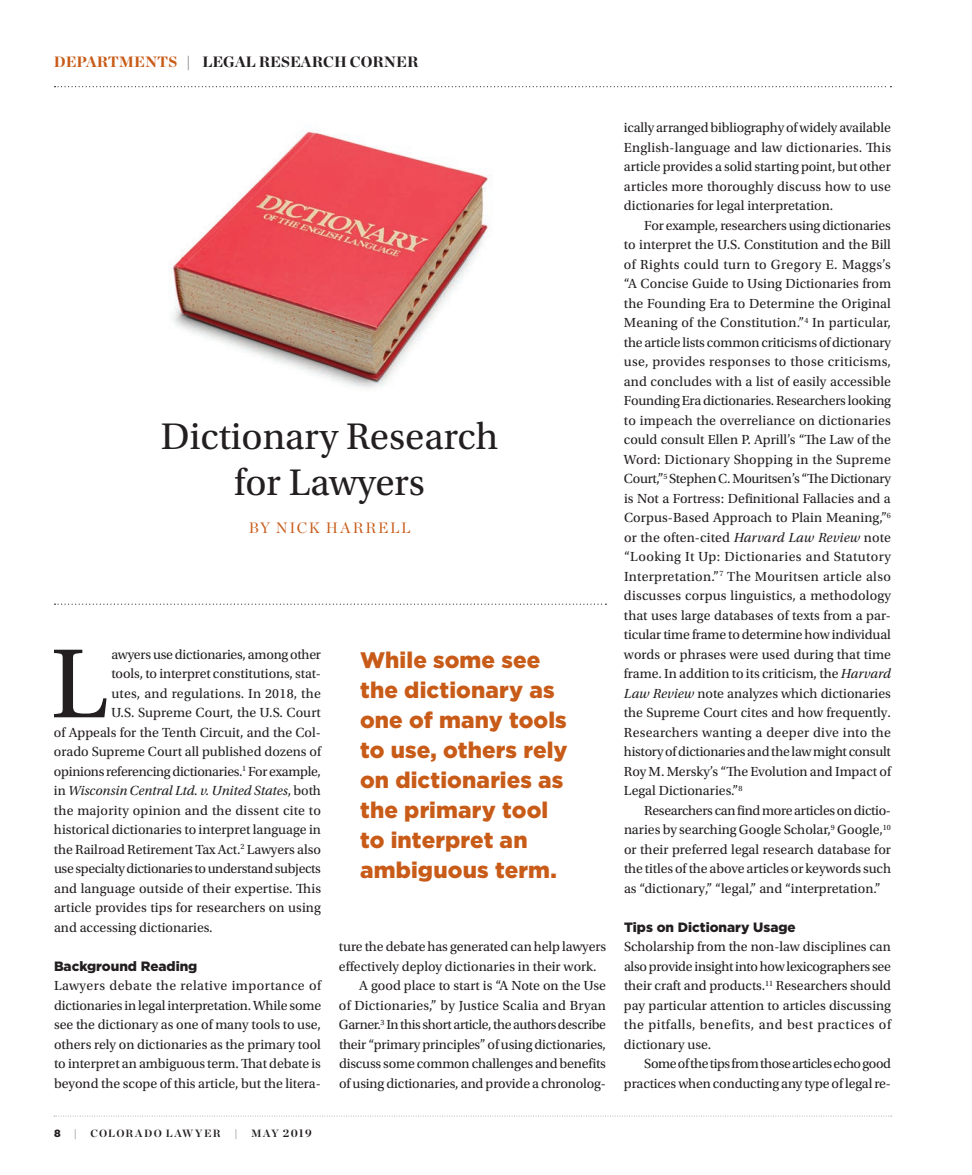
<style>
.page{position:relative;width:972px;height:1175px;background:#fff}
.page>*{position:absolute;margin:0;border:0;box-sizing:border-box;transform-origin:0 0}
.Body_IntroPar{font:103.5px "Utopia Std";color:#231f20}
.Headline{font:39px/46.5px "Utopia Std";color:#231f20;text-align:center}
.Pullquote{font:900 22.5px/30px "Gotham";letter-spacing:.005em;color:#c85b18}
.t1{font:900 15px "Chronicle Display";color:#231f20}
.Byline{font:15px "Chronicle Display";letter-spacing:.125em;color:#c85b18}
.Body_Text{font:13.8px/19.5px "Utopia Std";color:#231f20;text-align:justify}
.Body_IntroPar-2{font:13.8px "Utopia Std";color:#231f20}
.Body_Text-2{font:13.8px/19.5px "Utopia Std";letter-spacing:-.02em;color:#231f20;text-align:right}
.Body_IntroPar-3{font:13.8px "Utopia Std";letter-spacing:-.02em;color:#231f20}
.Body_IntroPar-4{font:13.8px "Utopia Std";letter-spacing:-.025em;color:#231f20}
.Body_IntroPar-5{font:italic 13.8px "Utopia Std";letter-spacing:-.005em;color:#231f20}
.Body_IntroPar-6{font:13.8px "Utopia Std";letter-spacing:.02em;color:#231f20}
.Body_Subhead{font:900 13.5px "Gotham";color:#231f20}
.t2{font:700 11.25px "Chronicle Display";color:#231f20}
.t3{font:700 10.5px "Chronicle Display";letter-spacing:.12em;color:#231f20}
.t4{font:900 10.5px "Gotham";color:#231f20}
.s1{color:#c85b18}
.s2{font-style:normal}
.s3{font-size:10.5px}
.s4{font-style:italic}
</style>
<div class="page">
<svg style="left:54px;top:1115px;width:838px;height:1px"></svg>
<svg style="left:55px;top:86px;width:836px;height:1px"></svg>
<svg style="left:55px;top:603px;width:551px;height:1px"></svg>
<img style="left:171px;top:130px;width:321px;height:259px">
<p class="t1" style="left:177px;top:48px;width:103px">| SUB TITLE</p>
<p class="t1" style="left:54px;top:49px;width:366px"><span class="s1">DEPARTMENTS</span> | LEGAL RESEARCH CORNER</p>
<p class="Headline" style="left:161px;top:413px;width:339px">Dictionary Research for Lawyers</p>
<p class="Byline" style="left:249px;top:516px;width:163px">BY NICK HARRELL</p>
<p class="Body_IntroPar" style="left:51px;top:628px;width:58px">L</p>
<p class="Body_IntroPar-2" style="left:111px;top:647px;width:211px">awyers use dictionaries, among other</p>
<p class="Body_IntroPar-2" style="left:111px;top:666px;width:211px">tools, to interpret constitutions, stat-</p>
<p class="Body_IntroPar-6" style="left:111px;top:686px;width:211px">utes, and regulations. In 2018, the</p>
<p class="Body_IntroPar-2" style="left:111px;top:705px;width:211px">U.S. Supreme Court, the U.S. Court</p>
<p class="Body_IntroPar-2" style="left:54px;top:725px;width:268px">of Appeals for the Tenth Circuit, and the Col-</p>
<p class="Body_IntroPar-2" style="left:54px;top:744px;width:269px">orado Supreme Court all published dozens of</p>
<p class="Body_IntroPar-3" style="left:54px;top:764px;width:268px">opinions referencing dictionaries.<sup>1</sup> For example,</p>
<p class="Body_IntroPar-5" style="left:54px;top:783px;width:268px"><span class="s2">in</span> Wisconsin Central Ltd. v. United States<span class="s2">, both</span></p>
<p class="Body_IntroPar-2" style="left:54px;top:803px;width:269px">the majority opinion and the dissent cite to</p>
<p class="Body_IntroPar-2" style="left:54px;top:822px;width:269px">historical dictionaries to interpret language in</p>
<p class="Body_IntroPar-2" style="left:54px;top:842px;width:268px">the Railroad Retirement Tax Act.<sup>2</sup> Lawyers also</p>
<p class="Body_IntroPar-4" style="left:54px;top:861px;width:268px">use specialty dictionaries to understand subjects</p>
<p class="Body_IntroPar-2" style="left:54px;top:881px;width:269px">and language outside of their expertise. This</p>
<p class="Body_IntroPar-2" style="left:54px;top:900px;width:268px">article provides tips for researchers on using</p>
<p class="Body_IntroPar-2" style="left:54px;top:920px;width:160px">and accessing dictionaries.</p>
<p class="Body_Subhead" style="left:54px;top:956px;width:145px">Background Reading</p>
<p class="Body_Text" style="left:54px;top:976px;width:269px">Lawyers debate the relative importance of dictionaries in legal interpretation. While some see the dictionary as one of many tools to use, others rely on dictionaries as the primary tool to interpret an ambiguous term. That debate is beyond the scope of this article, but the litera-</p>
<p class="t4" style="left:54px;top:1126px;width:8px">8</p>
<p class="t3" style="left:74px;top:1125px;width:5px">|</p>
<p class="t3" style="left:90px;top:1125px;width:132px">COLORADO LAWYER</p>
<p class="t3" style="left:235px;top:1125px;width:5px">|</p>
<p class="t2" style="left:251px;top:1124px;width:62px"><span class="s3">MAY</span> 2019</p>
<p class="Pullquote" style="left:360px;top:644px;width:209px">While some see the dictionary as one of many tools to use, others rely on dictionaries as the primary tool to interpret an ambiguous term.</p>
<p class="Body_Text" style="left:339px;top:937px;width:269px">ture the debate has generated can help lawyers effectively deploy dictionaries in their work.</p>
<p class="Body_Text" style="left:339px;top:976px;width:269px;text-indent:20px">A good place to start is “A Note on the Use of Dictionaries,” by Justice Scalia and Bryan Garner.<sup>3</sup> In this short article, the authors describe their “primary principles” of using dictionaries, discuss some common challenges and benefits of using dictionaries, and provide a chronolog-</p>
<p class="Body_Text" style="left:624px;top:118px;width:269px">ically arranged bibliography of widely available English-language and law dictionaries. This article provides a solid starting point, but other articles more thoroughly discuss how to use dictionaries for legal interpretation.</p>
<p class="Body_Text" style="left:624px;top:215px;width:269px;text-indent:20px">For example, researchers using dictionaries to interpret the U.S. Constitution and the Bill of Rights could turn to Gregory E. Maggs’s “A Concise Guide to Using Dictionaries from the Founding Era to Determine the Original Meaning of the Constitution.”<sup>4</sup> In particular, the article lists common criticisms of dictionary use, provides responses to those criticisms, and concludes with a list of easily accessible Founding Era dictionaries. Researchers looking to impeach the overreliance on dictionaries could consult Ellen P. Aprill’s “The Law of the Word: Dictionary Shopping in the Supreme Court,”<sup>5</sup> Stephen C. Mouritsen’s “The Dictionary is Not a Fortress: Definitional Fallacies and a Corpus-Based Approach to Plain Meaning,”<sup>6 </sup>or the often-cited <span class="s4">Harvard Law Review</span> note “Looking It Up: Dictionaries and Statutory Interpretation.”<sup>7</sup> The Mouritsen article also discusses corpus linguistics, a methodology that uses large databases of texts from a par&shy;ticular time frame to determine how individual words or phrases were used during that time frame. In addition to its criticism, the <span class="s4">Harvard Law Review</span> note analyzes which dictionaries the Supreme Court cites and how frequently.<br>Researchers wanting a deeper dive into the history of dictionaries and the law might consult Roy M. Mersky’s “The Evolution and Impact of Legal Dictionaries.”<sup>8</sup></p>
<p class="Body_Text" style="left:624px;top:801px;width:269px;text-indent:20px">Researchers can find more articles on dictio&shy;naries by searching Google Scholar,<sup>9</sup> Google,<sup>10 </sup>or their preferred legal research database for the titles of the above articles or keywords such as “dictionary,” “legal,” and “interpretation.”</p>
<p class="Body_Subhead" style="left:624px;top:917px;width:173px">Tips on Dictionary Usage</p>
<p class="Body_Text" style="left:624px;top:937px;width:269px">Scholarship from the non-law disciplines can also provide insight into how lexicographers see their craft and products.<sup>11</sup> Researchers should pay particular attention to articles discussing the pitfalls, benefits, and best practices of dictionary use.</p>
<p class="Body_Text-2" style="left:624px;top:1054px;width:269px">Some of the tips from those articles echo good practices when conducting any type of legal re-</p>
</div>
